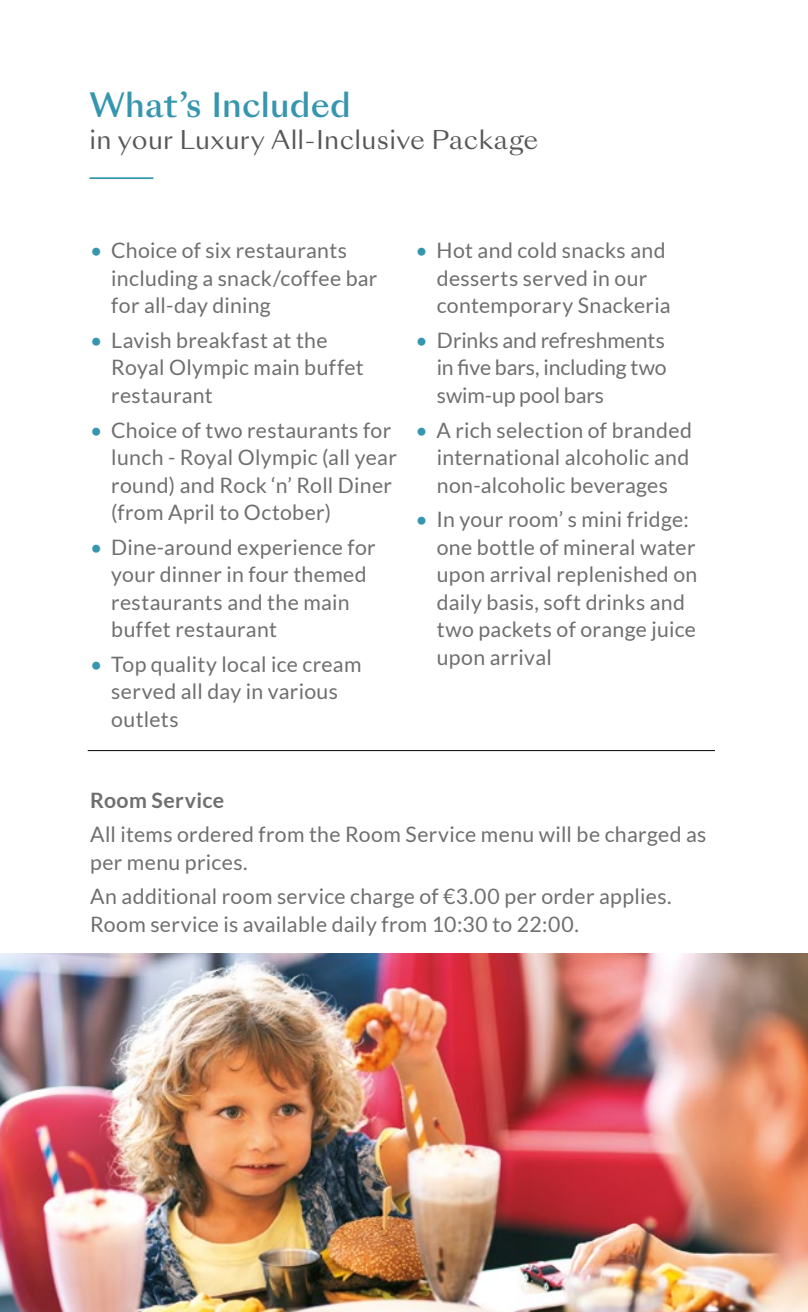
<style>
.page{position:relative;width:808px;height:1312px;background:#fff}
.page>*{position:absolute;margin:0;border:0;box-sizing:border-box;transform-origin:0 0}
.t1{font:500 32.5px "Sang Bleu Sunrise";letter-spacing:.01em;color:#3696af}
.t2{font:25px "Sang Bleu Sunrise";letter-spacing:.015em;color:#575756}
.t3{font:21.25px/27.5px "Lato";letter-spacing:.015em;color:#706f6f}
.t4{font:700 21.25px "Lato";letter-spacing:.02em;color:#706f6f}
.s1{color:#3696af}
</style>
<div class="page">
<img style="left:0;top:953px;width:808px;height:358px">
<hr style="left:88px;top:750px;width:627px;height:1px;background:#000">
<hr style="left:89px;top:177px;width:64px;height:2px;background:#3696af">
<h1 class="t1" style="left:89px;top:82px;width:263px">What’s Included</h1>
<p class="t2" style="left:89px;top:123px;width:450px">in your Luxury All-Inclusive Package</p>
<p class="t3" style="left:111px;top:236px;width:268px;text-indent:-21px"><span class="s1">•</span> Choice of six restaurants including a snack/coffee bar for all-day dining</p>
<p class="t3" style="left:111px;top:326px;width:254px;text-indent:-21px"><span class="s1">•</span> Lavish breakfast at the<br>Royal Olympic main buffet restaurant</p>
<p class="t3" style="left:111px;top:416px;width:287px;text-indent:-21px"><span class="s1">•</span> Choice of two restaurants for lunch - Royal Olympic (all year round) and Rock ‘n’ Roll Diner (from April to October)</p>
<p class="t3" style="left:111px;top:533px;width:266px;text-indent:-21px"><span class="s1">•</span> Dine-around experience for your dinner in four themed restaurants and the main buffet restaurant</p>
<p class="t3" style="left:111px;top:650px;width:252px;text-indent:-21px"><span class="s1">•</span> Top quality local ice cream served all day in various outlets</p>
<p class="t3" style="left:437px;top:236px;width:235px;text-indent:-21px"><span class="s1">•</span> Hot and cold snacks and desserts served in our contemporary Snackeria</p>
<p class="t3" style="left:437px;top:326px;width:231px;text-align:justify;text-indent:-21px"><span class="s1">•</span> Drinks and refreshments in five bars, including two swim-up pool bars</p>
<p class="t3" style="left:437px;top:416px;width:257px;text-indent:-21px"><span class="s1">•</span> A rich selection of branded international alcoholic and non-alcoholic beverages</p>
<p class="t3" style="left:437px;top:505px;width:262px;text-indent:-21px"><span class="s1">•</span> In your room’ s mini fridge: one bottle of mineral water upon arrival replenished on daily basis, soft drinks and two packets of orange juice upon arrival</p>
<p class="t4" style="left:90px;top:787px;width:136px">Room Service</p>
<p class="t3" style="left:90px;top:820px;width:618px">All items ordered from the Room Service menu will be charged as per menu prices.</p>
<p class="t3" style="left:90px;top:882px;width:583px">An additional room service charge of €3.00 per order applies.<br>Room service is available daily from 10:30 to 22:00.</p>
</div>
